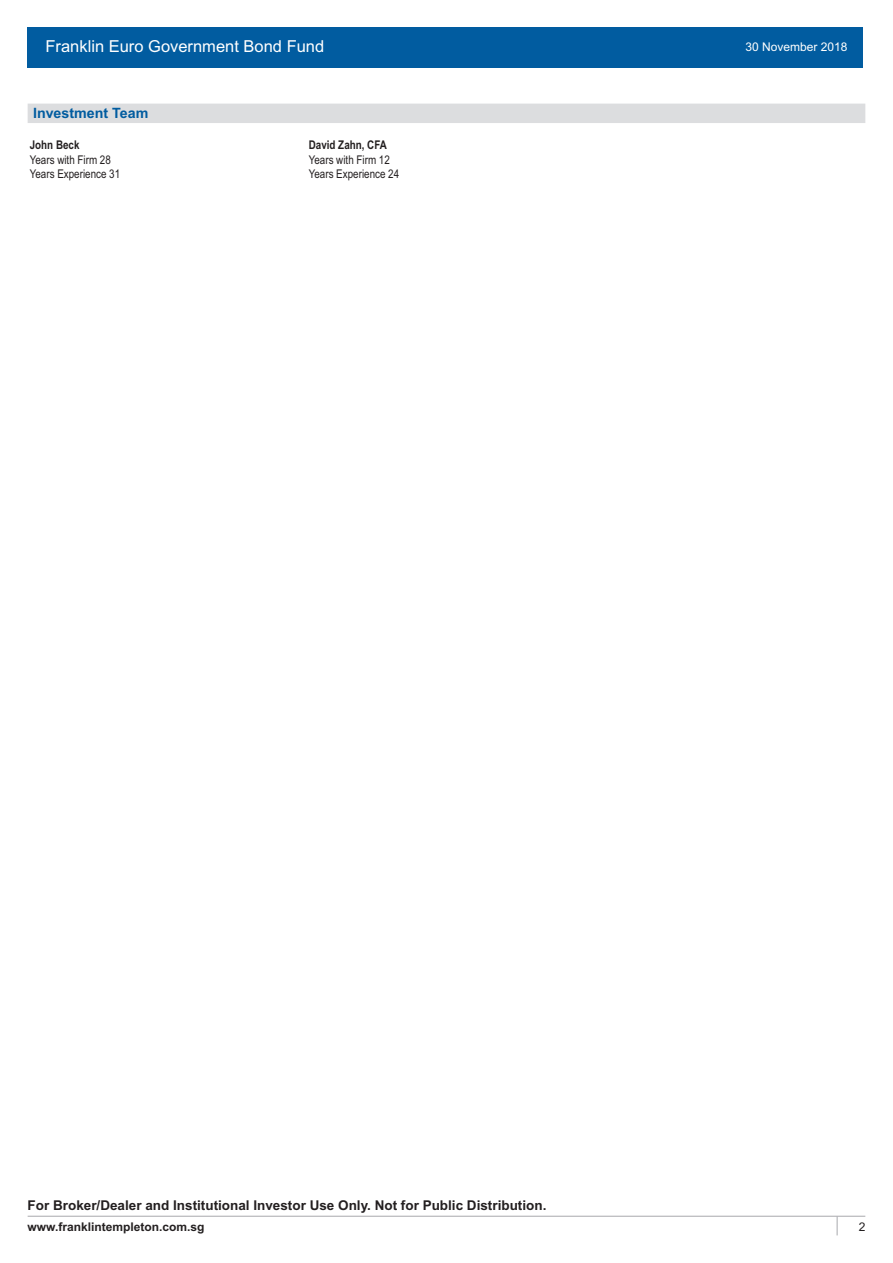
<style>
.page{position:relative;width:893px;height:1263px;background:#fff}
.page>*{position:absolute;margin:0;border:0;box-sizing:border-box;transform-origin:0 0}
.t1{font:16.5px "Arial";color:#fff}
.t2{font:700 14.25px "Arial";color:#015ca0}
.t3{font:700 13.5px "Arial";color:#231f20}
.t4{font:12px/14.4px "Arial Narrow";color:#231f20}
.t5{font:700 12px "Arial";color:#231f20}
.t6{font:700 12px "Arial Narrow";color:#231f20}
.t7{font:12px "Arial";color:#fff}
.t8{font:12px "Arial";color:#231f20}
</style>
<div class="page">
<div style="left:28px;top:28px;width:835px;height:40px;background:#015ca0"></div>
<div style="left:28px;top:104px;width:837px;height:19px;background:#dcdddf"></div>
<hr style="left:28px;top:1216px;width:837px;height:1px;background:#a8a9ad">
<svg style="left:837px;top:1216px;width:1px;height:19px"></svg>
<p class="t1" style="left:45px;top:37px;width:280px">Franklin Euro Government Bond Fund</p>
<p class="t2" style="left:33px;top:104px;width:117px">Investment Team</p>
<p class="t6" style="left:30px;top:138px;width:51px">John Beck</p>
<p class="t4" style="left:30px;top:152px;width:92px">Years with Firm 28<br>Years Experience 31</p>
<p class="t6" style="left:309px;top:138px;width:80px">David Zahn, CFA</p>
<p class="t4" style="left:309px;top:152px;width:92px">Years with Firm 12<br>Years Experience 24</p>
<p class="t7" style="left:745px;top:40px;width:104px">30 November 2018</p>
<p class="t3" style="left:28px;top:1197px;width:520px">For Broker/Dealer and Institutional Investor Use Only. Not for Public Distribution.</p>
<p class="t5" style="left:28px;top:1220px;width:178px">www.franklintempleton.com.sg</p>
<p class="t8" style="left:859px;top:1220px;width:8px">2</p>
</div>
